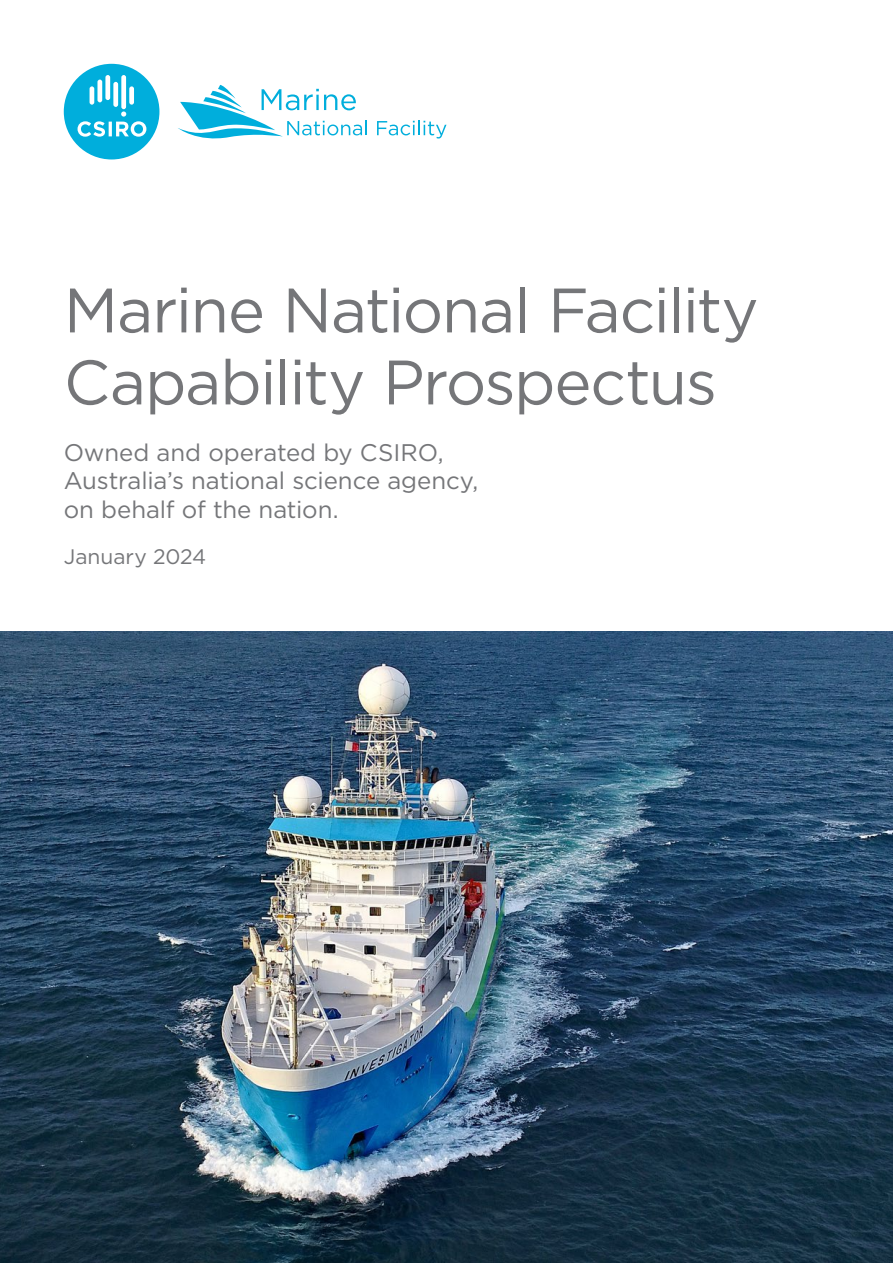
<style>
.page{position:relative;width:893px;height:1263px;background:#fff}
.page>*{position:absolute;margin:0;border:0;box-sizing:border-box;transform-origin:0 0}
.t1{font:62.55px/72px "Gotham";letter-spacing:-.025em;color:#757679}
.t2{font:24px/28.8px "Gotham";letter-spacing:-.005em;color:#757679}
.t3{font:21px "Gotham";color:#757679}
</style>
<div class="page">
<img style="left:0;top:631px;width:893px;height:632px">
<div style="left:64px;top:64px;width:95px;height:95px;background:#00aedc;border-radius:50%"></div>
<svg style="left:78px;top:111px;width:68px;height:26px"></svg>
<div style="left:113px;top:82px;width:5px;height:25px;background:#fff;border-radius:2px"></div>
<div style="left:97px;top:80px;width:5px;height:22px;background:#fff;border-radius:2px"></div>
<div style="left:129px;top:86px;width:5px;height:19px;background:#fff;border-radius:2px"></div>
<hr style="left:90px;top:86px;width:4px;height:19px;background:#fff;border-radius:2px">
<div style="left:121px;top:75px;width:5px;height:34px;background:#fff;border-radius:2px"></div>
<div style="left:105px;top:75px;width:5px;height:25px;background:#fff;border-radius:2px"></div>
<svg style="left:377px;top:120px;width:69px;height:19px"></svg>
<svg style="left:178px;top:85px;width:189px;height:54px"></svg>
<p class="t1" style="left:64px;top:273px;width:696px">Marine National Facility<br>Capability Prospectus</p>
<p class="t2" style="left:64px;top:437px;width:416px">Owned and operated by CSIRO,<br>Australia’s national science agency, on behalf of the nation.</p>
<p class="t3" style="left:64px;top:543px;width:144px">January 2024</p>
</div>
